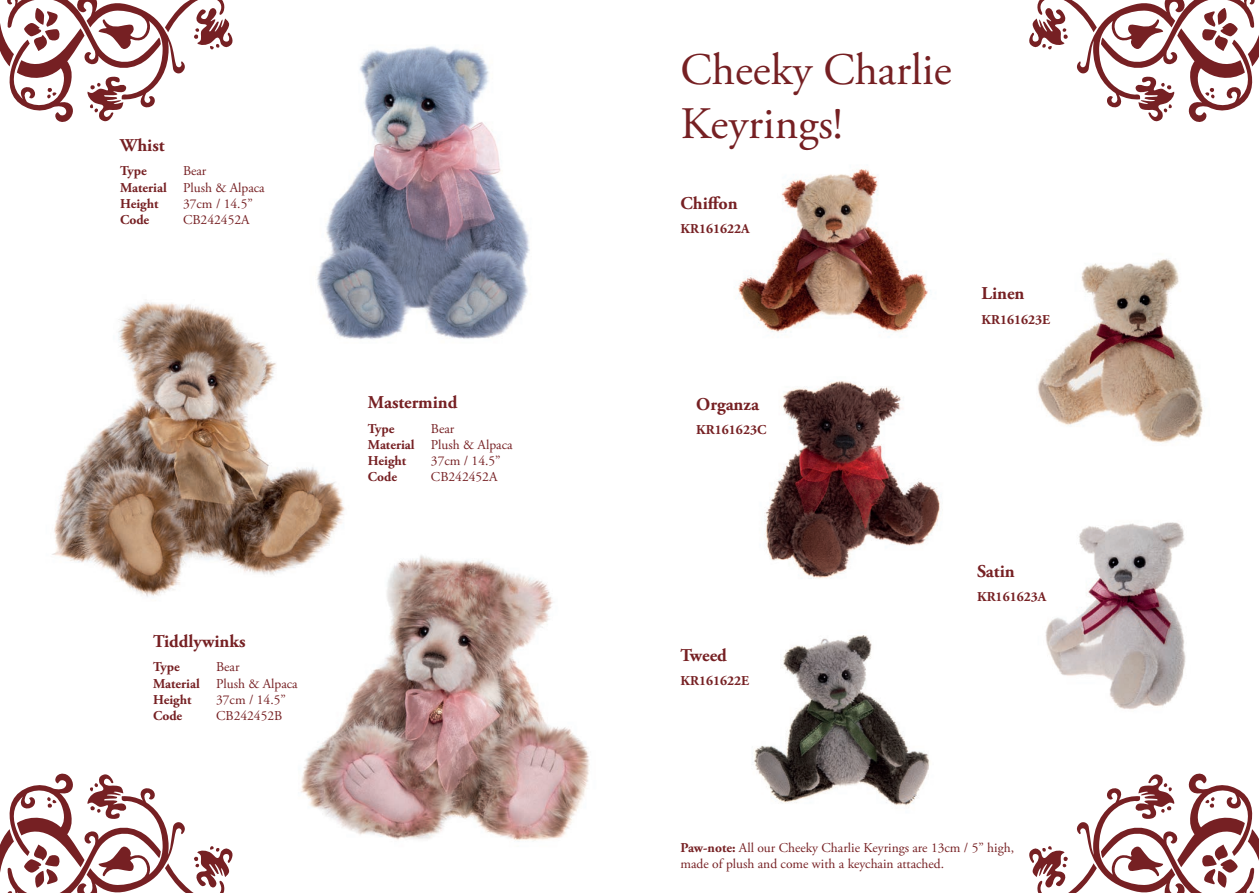
<style>
.page{position:relative;width:1259px;height:893px;background:#fff}
.page>*{position:absolute;margin:0;border:0;box-sizing:border-box;transform-origin:0 0}
.t1{font:45px "Adobe Garamond Pro";color:#762023}
.t2{font:700 18px "Adobe Garamond Pro";color:#762023}
.t3{font:13.5px/16.2px "Adobe Garamond Pro";color:#762023}
.t4{font:700 13.5px "Adobe Garamond Pro";color:#762023}
.s1{font-weight:700}
</style>
<div class="page">
<img style="left:738px;top:169px;width:193px;height:164px">
<img style="left:765px;top:381px;width:175px;height:198px">
<img style="left:754px;top:635px;width:176px;height:171px">
<img style="left:1037px;top:258px;width:166px;height:185px">
<img style="left:1045px;top:522px;width:141px;height:187px">
<img style="left:326px;top:46px;width:204px;height:293px">
<img style="left:52px;top:258px;width:332px;height:339px">
<img style="left:238px;top:541px;width:352px;height:301px">
<svg style="left:0;top:773px;width:233px;height:120px"></svg>
<svg style="left:1029px;top:773px;width:230px;height:120px"></svg>
<svg style="left:0;top:0;width:233px;height:122px"></svg>
<svg style="left:1029px;top:0;width:230px;height:122px"></svg>
<p class="t2" style="left:120px;top:135px;width:46px">Whist</p>
<p class="t4" style="left:120px;top:163px;width:28px">Type</p>
<p class="t3" style="left:183px;top:164px;width:25px">Bear</p>
<p class="t3" style="left:120px;top:180px;width:146px"><span class="s1">Material</span> Plush &amp; Alpaca</p>
<p class="t4" style="left:120px;top:196px;width:40px">Height</p>
<p class="t3" style="left:183px;top:196px;width:71px">37cm / 14.5”</p>
<p class="t4" style="left:120px;top:212px;width:31px">Code</p>
<p class="t3" style="left:183px;top:212px;width:68px">CB242452A</p>
<p class="t2" style="left:153px;top:630px;width:94px">Tiddlywinks</p>
<p class="t4" style="left:153px;top:659px;width:28px">Type</p>
<p class="t3" style="left:216px;top:659px;width:25px">Bear</p>
<p class="t3" style="left:153px;top:676px;width:146px"><span class="s1">Material</span> Plush &amp; Alpaca</p>
<p class="t4" style="left:153px;top:692px;width:40px">Height</p>
<p class="t3" style="left:216px;top:692px;width:71px">37cm / 14.5”</p>
<p class="t4" style="left:153px;top:708px;width:31px">Code</p>
<p class="t3" style="left:216px;top:708px;width:68px">CB242452B</p>
<p class="t2" style="left:368px;top:392px;width:91px">Mastermind</p>
<p class="t4" style="left:368px;top:420px;width:28px">Type</p>
<p class="t3" style="left:431px;top:421px;width:25px">Bear</p>
<p class="t3" style="left:368px;top:437px;width:146px"><span class="s1">Material</span> Plush &amp; Alpaca</p>
<p class="t4" style="left:368px;top:453px;width:40px">Height</p>
<p class="t3" style="left:431px;top:453px;width:71px">37cm / 14.5”</p>
<p class="t4" style="left:368px;top:469px;width:31px">Code</p>
<p class="t3" style="left:431px;top:469px;width:68px">CB242452A</p>
<p class="t1" style="left:680px;top:42px;width:272px">Cheeky Charlie</p>
<p class="t1" style="left:680px;top:96px;width:164px">Keyrings!</p>
<p class="t2" style="left:680px;top:192px;width:59px">Chiffon</p>
<p class="t4" style="left:680px;top:221px;width:71px">KR161622A</p>
<p class="t2" style="left:696px;top:393px;width:64px">Organza</p>
<p class="t4" style="left:696px;top:422px;width:72px">KR161623C</p>
<p class="t2" style="left:680px;top:644px;width:48px">Tweed</p>
<p class="t4" style="left:680px;top:673px;width:70px">KR161622E</p>
<p class="t2" style="left:981px;top:283px;width:45px">Linen</p>
<p class="t4" style="left:981px;top:312px;width:70px">KR161623E</p>
<p class="t2" style="left:977px;top:560px;width:39px">Satin</p>
<p class="t4" style="left:977px;top:589px;width:71px">KR161623A</p>
<p class="t3" style="left:680px;top:840px;width:335px"><span class="s1">Paw-note:</span> All our Cheeky Charlie Keyrings are 13cm / 5” high, made of plush and come with a keychain attached.</p>
</div>
